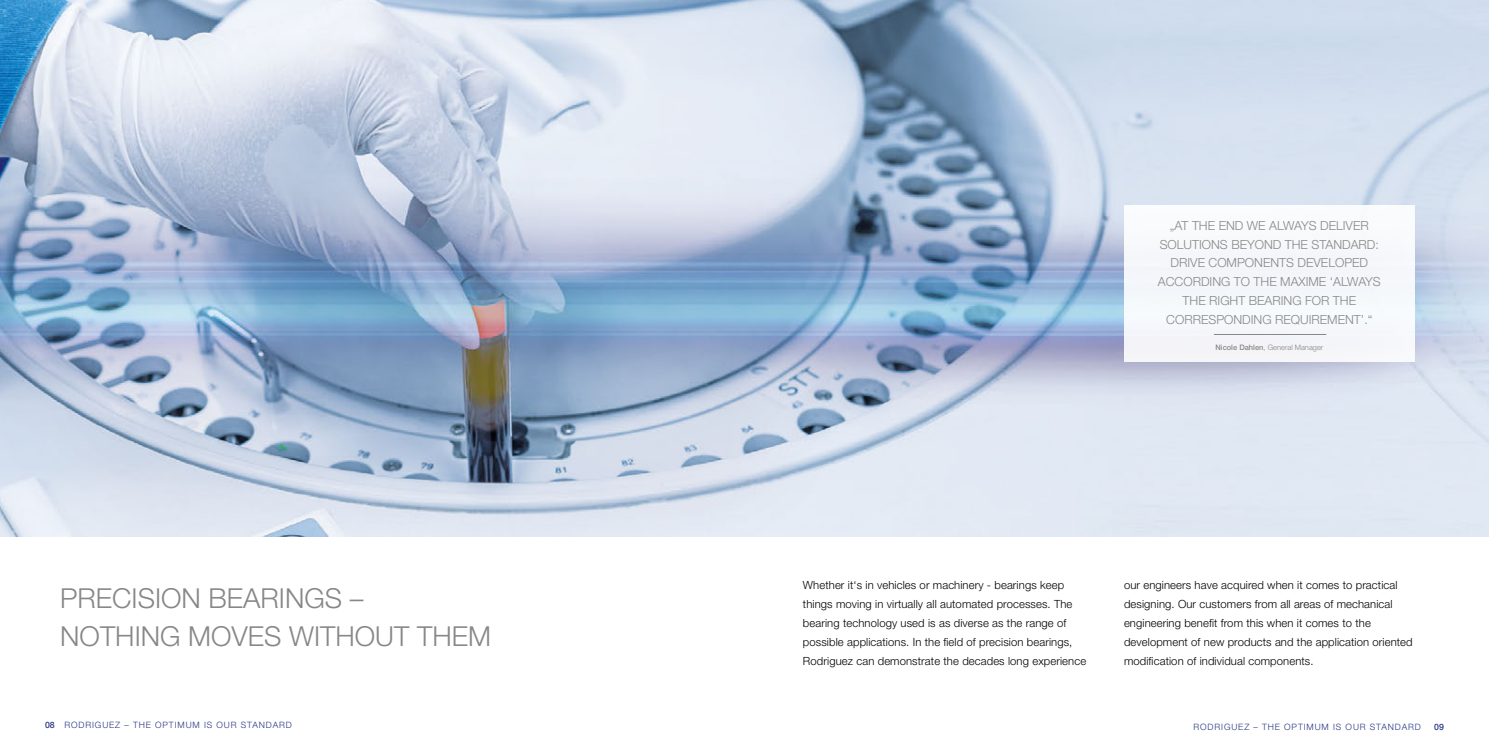
<style>
.page{position:relative;width:1489px;height:745px;background:#fff}
.page>*{position:absolute;margin:0;border:0;box-sizing:border-box;transform-origin:0 0}
.t1{font:300 27.5px/37.5px "Helvetica Neue LT";color:#878787}
.t2{font:300 12.5px/18.8px "Helvetica Neue LT";color:#878787;text-align:center}
.t3{font:300 11.25px/18.8px "Helvetica Neue LT";letter-spacing:.01em;color:#000}
.t4{font:300 8.75px "Helvetica Neue LT";letter-spacing:.1em;color:#283583}
.t5{font:300 7.5px "Helvetica Neue LT";color:#878787}
.s1{font-weight:500}
</style>
<div class="page">
<img style="left:0;top:0;width:1488px;height:536px">
<div style="left:1123px;top:205px;width:291px;height:156px;background:#f5f8fb"></div>
<hr style="left:1213px;top:334px;width:113px;height:1px;background:#878787">
<p class="t2" style="left:1157px;top:216px;width:224px">„AT THE END WE ALWAYS DELIVER<br>SOLUTIONS BEYOND THE STANDARD:<br>DRIVE COMPONENTS DEVELOPED<br>ACCORDING TO THE MAXIME ‘ALWAYS<br>THE RIGHT BEARING FOR THE<br>CORRESPONDING REQUIREMENT’.“</p>
<p class="t5" style="left:1215px;top:342px;width:109px"><span class="s1">Nicole Dahlen</span>, General Manager</p>
<h1 class="t1" style="left:60px;top:578px;width:432px">PRECISION BEARINGS –<br>NOTHING MOVES WITHOUT THEM</h1>
<p class="t3" style="left:803px;top:575px;width:285px">Whether it‘s in vehicles or machinery - bearings keep things moving in virtually all automated processes. The bearing technology used is as diverse as the range of possible applications. In the field of precision bearings, Rodriguez can demonstrate the decades long experience</p>
<p class="t3" style="left:1123px;top:575px;width:290px">our engineers have acquired when it comes to practical designing. Our customers from all areas of mechanical engineering benefit from this when it comes to the development of new products and the application oriented modification of individual components.</p>
<p class="t4" style="left:45px;top:718px;width:248px"><span class="s1">08</span> RODRIGUEZ – THE OPTIMUM IS OUR STANDARD</p>
<p class="t4" style="left:1193px;top:720px;width:252px">RODRIGUEZ – THE OPTIMUM IS OUR STANDARD <span class="s1">09</span></p>
</div>
